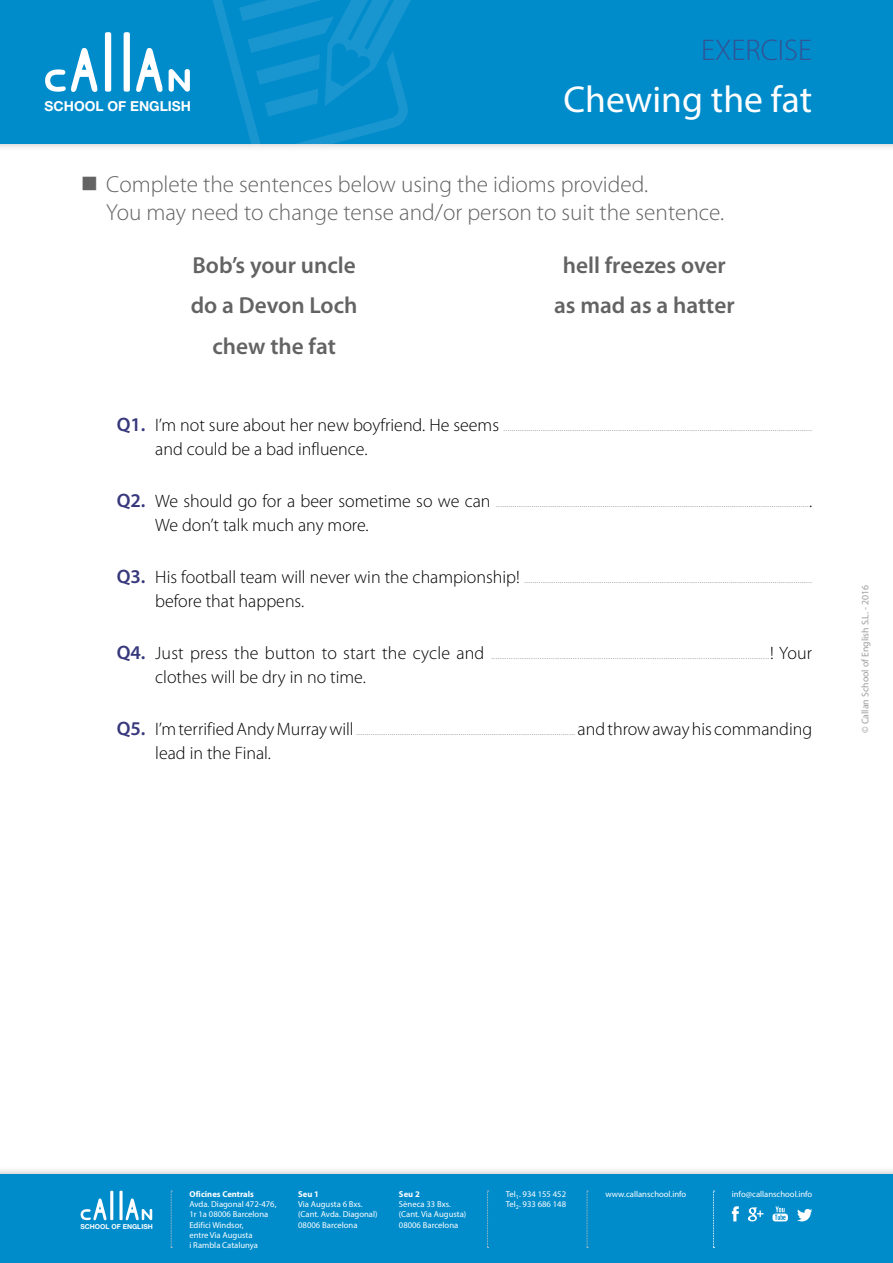
<style>
.page{position:relative;width:893px;height:1263px;background:#fff}
.page>*{position:absolute;margin:0;border:0;box-sizing:border-box;transform-origin:0 0}
.t1{font:37.5px "Myriad Pro";color:#fff}
.t2{font:300 30px "Myriad Pro";color:#345292}
.t3{font:300 23.25px/27.8px "Myriad Pro";color:#646363}
.t4{font:600 23.25px/40.5px "Myriad Pro";color:#646363;text-align:center}
.t5{font:300 18px "Myriad Pro";color:#000}
.t6{font:700 13.8px "Helvetica Neue LT Std";color:#fff}
.t7{font:300 12px "Myriad Pro";color:#9d9d9c}
.t8{font:9.75px "Myriad Pro";color:#9d9d9c}
.t9{font:8.7px/10.2px "Myriad Pro";color:#fff}
.t10{font:700 8.7px "Myriad Pro";color:#fff}
.t11{font:700 6.75px "Helvetica Neue LT Std";color:#fff}
.s1{font-weight:600;font-size:19.5px;color:#37377c}
.s2{font-size:18px;color:#000}
</style>
<div class="page">
<div style="left:0;top:1166px;width:893px;height:97px;background:#000;opacity:.29"></div>
<div style="left:0;top:1174px;width:893px;height:89px;background:#008bcb"></div>
<div style="left:0;top:0;width:893px;height:152px;background:#000;opacity:.29"></div>
<div style="left:0;top:0;width:893px;height:144px;background:#008bcb"></div>
<svg style="left:201px;top:0;width:241px;height:152px"></svg>
<svg style="left:105px;top:32px;width:6px;height:60px"></svg>
<svg style="left:45px;top:48px;width:53px;height:44px"></svg>
<svg style="left:124px;top:32px;width:66px;height:60px"></svg>
<hr style="left:110px;top:1191px;width:3px;height:29px;background:#fff">
<svg style="left:125px;top:1198px;width:27px;height:22px"></svg>
<svg style="left:81px;top:1198px;width:26px;height:22px"></svg>
<svg style="left:119px;top:1191px;width:4px;height:29px"></svg>
<svg style="left:732px;top:1206px;width:7px;height:15px"></svg>
<svg style="left:748px;top:1207px;width:15px;height:14px"></svg>
<svg style="left:797px;top:1209px;width:15px;height:12px"></svg>
<svg style="left:772px;top:1206px;width:16px;height:15px"></svg>
<svg style="left:171px;top:1191px;width:1px;height:57px"></svg>
<svg style="left:487px;top:1191px;width:2px;height:57px"></svg>
<svg style="left:587px;top:1191px;width:1px;height:57px"></svg>
<svg style="left:713px;top:1191px;width:1px;height:57px"></svg>
<p class="t6" style="left:45px;top:97px;width:148px">SCHOOL OF ENGLISH</p>
<h2 class="t2" style="left:701px;top:34px;width:113px">EXERCISE</h2>
<h1 class="t1" style="left:563px;top:76px;width:250px">Chewing the fat</h1>
<h3 class="t3" style="left:106px;top:171px;width:619px;text-indent:-26px">■ Complete the sentences below using the idioms provided.<br>You may need to change tense and/or person to suit the sentence.</h3>
<h3 class="t4" style="left:191px;top:245px;width:168px">Bob’s your uncle do a Devon Loch chew the fat</h3>
<h3 class="t4" style="left:554px;top:245px;width:182px">hell freezes over as mad as a hatter</h3>
<p class="t7" style="left:117px;top:421px;width:697px"><span class="s1">Q1.</span> <span class="s2">I’m not sure about her new boyfriend. He seems</span> ....................................................................................................................................................</p>
<h3 class="t5" style="left:155px;top:439px;width:214px">and could be a bad influence.</h3>
<p class="t7" style="left:117px;top:497px;width:697px"><span class="s1">Q2.</span> <span class="s2">We should go for a beer sometime so we can</span> ......................................................................................................................................................<span class="s2">.</span></p>
<h3 class="t5" style="left:155px;top:515px;width:215px">We don’t talk much any more.</h3>
<p class="t7" style="left:117px;top:573px;width:697px"><span class="s1">Q3.</span> <span class="s2">His football team will never win the championship!</span> ..........................................................................................................................................</p>
<h3 class="t5" style="left:155px;top:591px;width:151px">before that happens.</h3>
<p class="t7" style="left:117px;top:649px;width:697px"><span class="s1">Q4.</span> <span class="s2">Just press the button to start the cycle and</span> ..............................................................................................................................<span class="s2">! Your</span></p>
<h3 class="t5" style="left:155px;top:667px;width:212px">clothes will be dry in no time.</h3>
<p class="t7" style="left:117px;top:725px;width:697px"><span class="s1">Q5.</span> <span class="s2">I’m terrified Andy Murray will</span> ......................................................................................................... <span class="s2">and throw away his commanding</span></p>
<h3 class="t5" style="left:155px;top:743px;width:117px">lead in the Final.</h3>
<p class="t8" style="left:859px;top:733px;width:149px;rotate:-90deg">© Callan School of English S.L. - 2016</p>
<p class="t11" style="left:80px;top:1223px;width:74px">SCHOOL OF ENGLISH</p>
<p class="t10" style="left:189px;top:1188px;width:66px">Oficines Centrals</p>
<p class="t9" style="left:605px;top:1189px;width:82px">www.callanschool.info</p>
<p class="t9" style="left:189px;top:1199px;width:89px">Avda. Diagonal 472-476,<br>1r 1a 08006 Barcelona<br>Edifici Windsor,<br>entre Via Augusta<br>i Rambla Catalunya</p>
<p class="t9" style="left:506px;top:1189px;width:62px">Tel<sub>1</sub>. 934 155 452<br>Tel<sub>2</sub>. 933 686 148</p>
<p class="t9" style="left:732px;top:1189px;width:82px">info@callanschool.info</p>
<p class="t10" style="left:298px;top:1188px;width:22px">Seu 1</p>
<p class="t9" style="left:298px;top:1199px;width:81px">Via Augusta 6 Bxs. (Cant. Avda. Diagonal)<br>08006 Barcelona</p>
<p class="t10" style="left:399px;top:1188px;width:22px">Seu 2</p>
<p class="t9" style="left:399px;top:1199px;width:69px">Sèneca 33 Bxs. (Cant. Via Augusta)<br>08006 Barcelona</p>
</div>
